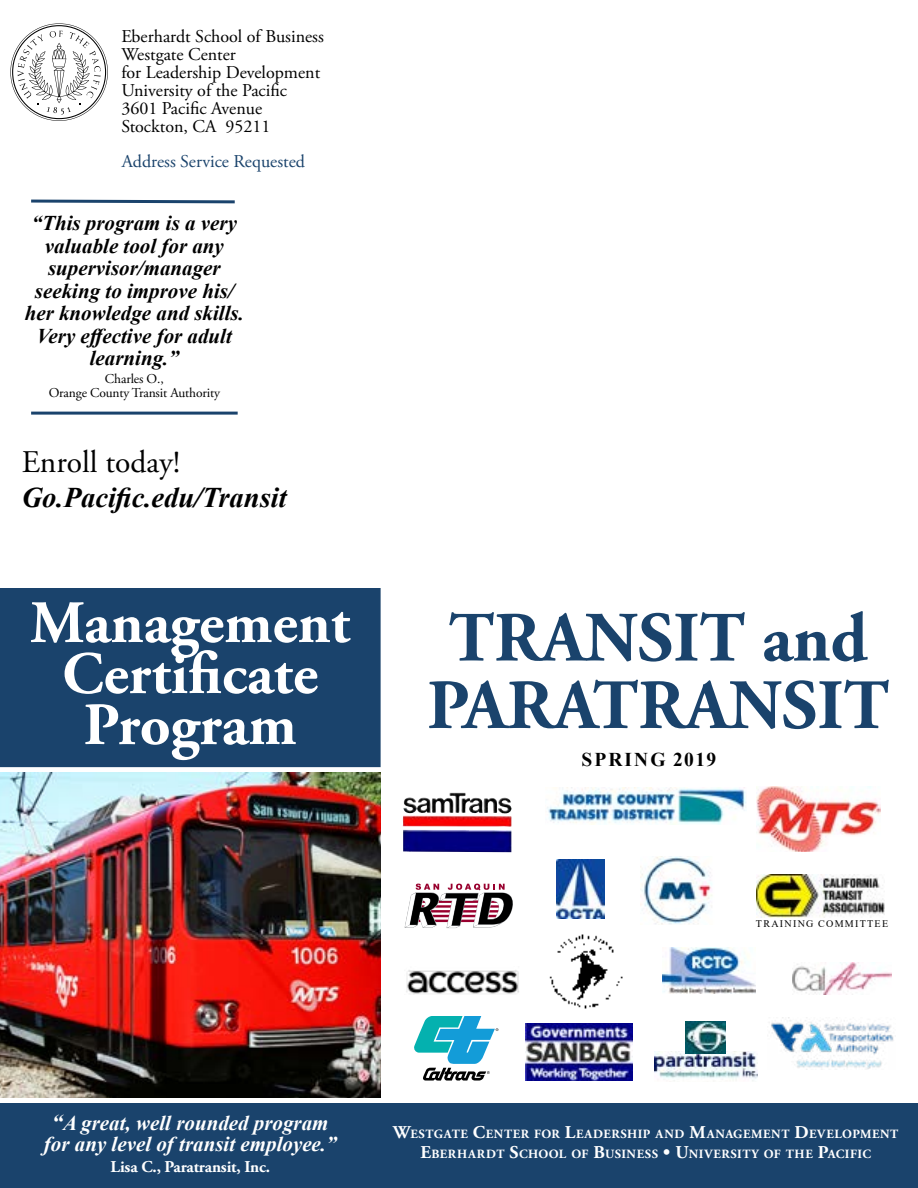
<style>
.page{position:relative;width:918px;height:1188px;background:#fff}
.page>*{position:absolute;margin:0;border:0;box-sizing:border-box;transform-origin:0 0}
.t1{font:700 70.5px/67.5px "Adobe Garamond Pro";color:#1a436c;text-align:center}
.t2{font:700 60px/51px "Adobe Garamond Pro";color:#fff;text-align:center}
.t3{font:31.5px "Adobe Garamond Pro";color:#000}
.t4{font:italic 700 28.5px "Times New Roman";color:#000}
.t5{font:italic 700 21px/22.5px "Times New Roman";color:#000;text-align:center}
.t6{font:italic 700 21px/21px "Times New Roman";color:#fff;text-align:center}
.t7{font:700 19.5px "Times New Roman";letter-spacing:.105em;color:#000}
.t8{font:18px/18px "Adobe Garamond Pro";color:#000}
.t9{font:18px "Adobe Garamond Pro";color:#1a436c}
.t10{font:700 16.5px "Adobe Garamond Pro";letter-spacing:-.01em;color:#fff}
.t11{font:13.5px/13.5px "Adobe Garamond Pro";letter-spacing:-.01em;color:#000;text-align:center}
.t12{font:700 12.6px/19.5px "Adobe Garamond Pro";letter-spacing:.045em;color:#fff;text-align:center}
.t13{font:10.05px "Times New Roman";letter-spacing:.125em;color:#000}
.s1{font-size:69px}
.s2{font-size:22.5px}
.s3{font-size:18px}
</style>
<div class="page">
<svg style="left:10px;top:23px;width:98px;height:98px"></svg>
<img style="left:526px;top:1023px;width:106px;height:58px">
<div style="left:0;top:588px;width:381px;height:180px;background:#1a436c"></div>
<div style="left:0;top:767px;width:387px;height:6px;background:#fff"></div>
<img style="left:406px;top:970px;width:113px;height:25px">
<img style="left:792px;top:963px;width:99px;height:31px">
<svg style="left:414px;top:1016px;width:84px;height:65px"></svg>
<img style="left:662px;top:947px;width:93px;height:46px">
<img style="left:655px;top:1051px;width:102px;height:30px">
<svg style="left:405px;top:884px;width:108px;height:44px"></svg>
<img style="left:641px;top:857px;width:71px;height:67px">
<img style="left:757px;top:875px;width:128px;height:42px">
<img style="left:556px;top:860px;width:49px;height:59px">
<hr style="left:31px;top:412px;width:207px;height:3px;background:#1a436c">
<svg style="left:31px;top:199px;width:204px;height:5px"></svg>
<img style="left:771px;top:1020px;width:123px;height:50px">
<div style="left:0;top:1103px;width:918px;height:85px;background:#1a436c"></div>
<img style="left:686px;top:1022px;width:40px;height:31px">
<img style="left:0;top:772px;width:381px;height:326px">
<img style="left:403px;top:793px;width:104px;height:20px">
<img style="left:757px;top:787px;width:123px;height:65px">
<img style="left:549px;top:934px;width:74px;height:75px">
<img style="left:547px;top:787px;width:199px;height:38px">
<p class="t8" style="left:121px;top:28px;width:204px">Eberhardt School of Business<br>Westgate Center<br>for Leadership Development<br>University of the Pacific<br>3601 Pacific Avenue<br>Stockton, CA 95211</p>
<p class="t9" style="left:122px;top:150px;width:185px">Address Service Requested</p>
<p class="t5" style="left:25px;top:211px;width:221px">“This program is a very valuable tool for any supervisor/manager seeking to improve his/ her knowledge and skills.<br>Very effective for adult learning.”</p>
<p class="t11" style="left:49px;top:373px;width:173px">Charles O.,<br>Orange County Transit Authority</p>
<h3 class="t3" style="left:22px;top:444px;width:160px">Enroll today!</h3>
<h3 class="t4" style="left:22px;top:477px;width:266px">Go.Pacific.edu/Transit</h3>
<h2 class="t2" style="left:30px;top:599px;width:321px">Management<br>Certificate<br>Program</h2>
<h1 class="t1" style="left:427px;top:606px;width:463px">TRANSIT <span class="s1">and<br></span>PARATRANSIT</h1>
<p class="t7" style="left:582px;top:745px;width:136px">SPRING 2019</p>
<p class="t13" style="left:756px;top:916px;width:134px">TRAINING COMMITTEE</p>
<p class="t6" style="left:44px;top:1112px;width:294px"><span class="s2">“</span>A great, well rounded program for any level of transit employee.”</p>
<p class="t10" style="left:111px;top:1157px;width:161px">Lisa C., Paratransit, Inc.</p>
<p class="t12" style="left:393px;top:1125px;width:507px"><span class="s3">W</span>ESTGATE <span class="s3">C</span>ENTER FOR <span class="s3">L</span>EADERSHIP AND <span class="s3">M</span>ANAGEMENT <span class="s3">D</span>EVELOPMENT<br><span class="s3">E</span>BERHARDT <span class="s3">S</span>CHOOL OF <span class="s3">B</span>USINESS <span class="s3">• U</span>NIVERSITY OF THE <span class="s3">P</span>ACIFIC</p>
</div>
